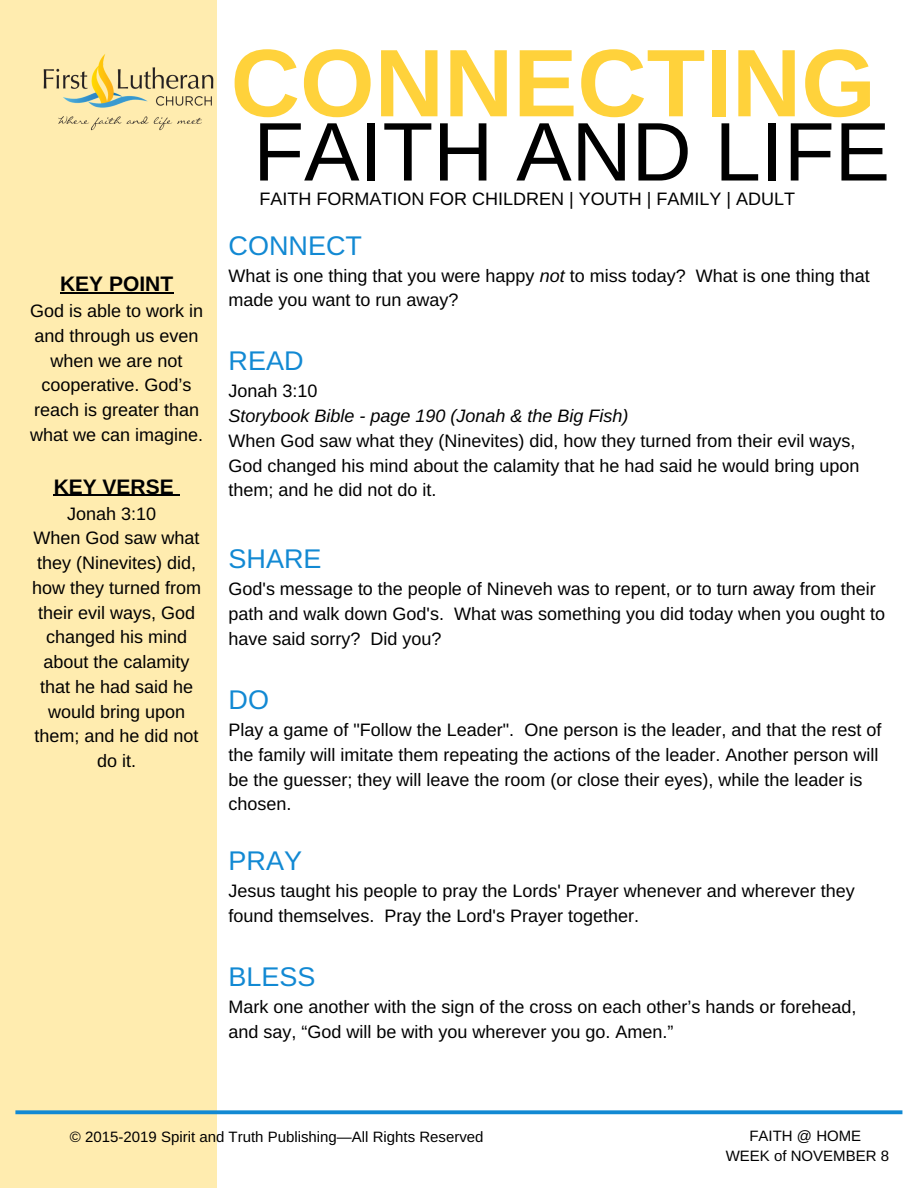
<style>
.page{position:relative;width:918px;height:1188px;background:#fff}
.page>*{position:absolute;margin:0;border:0;box-sizing:border-box;transform-origin:0 0}
.t1{font:700 96px "Arimo";color:#ffd23b}
.t2{font:83.1px "Arimo";color:#000}
.t3{font:27px "Arimo";color:#1289d3}
.t4{font:700 21px "Arimo";color:#000}
.t5{font:18px/24.8px "Arimo";color:#000}
.t6{font:italic 18px "Arimo";color:#000}
.t7{font:15px/20.2px "Arimo";color:#000;text-align:center}
.s1{font-style:italic}
</style>
<div class="page">
<div style="left:0;top:0;width:217px;height:1188px;background:#ffecaf"></div>
<svg style="left:15px;top:1110px;width:887px;height:4px;background:#2793d5"></svg>
<hr style="left:60px;top:292px;width:113px;height:1px;background:#000">
<hr style="left:54px;top:495px;width:120px;height:1px;background:#000">
<img style="left:43px;top:54px;width:171px;height:76px">
<p class="t4" style="left:60px;top:272px;width:115px">KEY POINT</p>
<p class="t5" style="left:30px;top:298px;width:174px;text-align:center">God is able to work in and through us even when we are not cooperative. God’s reach is greater than what we can imagine.</p>
<p class="t4" style="left:54px;top:475px;width:122px">KEY VERSE</p>
<p class="t5" style="left:32px;top:501px;width:170px;text-align:center">Jonah 3:10<br>When God saw what they (Ninevites) did, how they turned from their evil ways, God changed his mind about the calamity that he had said he would bring upon them; and he did not do it.</p>
<h1 class="t1" style="left:231px;top:29px;width:647px">CONNECTING</h1>
<h2 class="t2" style="left:253px;top:105px;width:638px">FAITH AND LIFE</h2>
<p class="t5" style="left:260px;top:186px;width:537px">FAITH FORMATION FOR CHILDREN | YOUTH | FAMILY | ADULT</p>
<h3 class="t3" style="left:229px;top:230px;width:135px">CONNECT</h3>
<p class="t5" style="left:229px;top:263px;width:643px">What is one thing that you were happy <span class="s1">not</span> to miss today? What is one thing that made you want to run away?</p>
<h3 class="t3" style="left:229px;top:346px;width:76px">READ</h3>
<p class="t5" style="left:229px;top:379px;width:91px">Jonah 3:10</p>
<p class="t6" style="left:229px;top:406px;width:401px">Storybook Bible - page 190 (Jonah &amp; the Big Fish)</p>
<p class="t5" style="left:229px;top:428px;width:632px">When God saw what they (Ninevites) did, how they turned from their evil ways,<br>God changed his mind about the calamity that he had said he would bring upon them; and he did not do it.</p>
<h3 class="t3" style="left:229px;top:544px;width:94px">SHARE</h3>
<p class="t5" style="left:229px;top:577px;width:658px">God's message to the people of Nineveh was to repent, or to turn away from their path and walk down God's. What was something you did today when you ought to have said sorry? Did you?</p>
<h3 class="t3" style="left:229px;top:685px;width:42px">DO</h3>
<p class="t5" style="left:229px;top:717px;width:654px">Play a game of "Follow the Leader". One person is the leader, and that the rest of the family will imitate them repeating the actions of the leader. Another person will be the guesser; they will leave the room (or close their eyes), while the leader is chosen.</p>
<h3 class="t3" style="left:229px;top:845px;width:75px">PRAY</h3>
<p class="t5" style="left:229px;top:878px;width:628px">Jesus taught his people to pray the Lords' Prayer whenever and wherever they found themselves. Pray the Lord's Prayer together.</p>
<h3 class="t3" style="left:229px;top:961px;width:88px">BLESS</h3>
<p class="t5" style="left:229px;top:994px;width:629px">Mark one another with the sign of the cross on each other’s hands or forehead, and say, “God will be with you wherever you go. Amen.”</p>
<p class="t7" style="left:70px;top:1126px;width:415px">© 2015-2019 Spirit and Truth Publishing—All Rights Reserved</p>
<p class="t7" style="left:726px;top:1126px;width:165px">FAITH @ HOME<br>WEEK of NOVEMBER 8</p>
</div>
